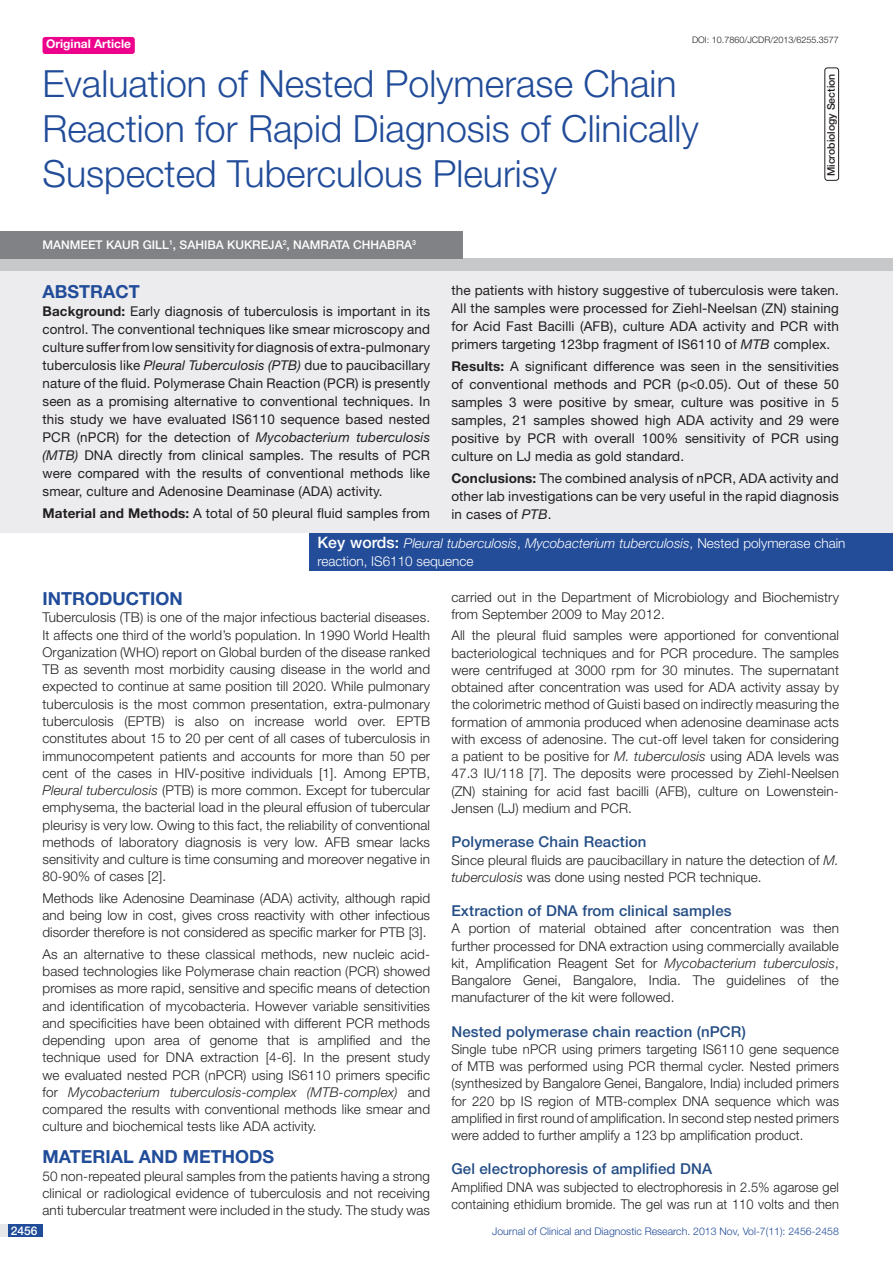
<style>
.page{position:relative;width:893px;height:1263px;background:#fff}
.page>*{position:absolute;margin:0;border:0;box-sizing:border-box;transform-origin:0 0}
.t1{font:300 37.5px/45px "Helvetica Neue";color:#214c99}
.Level_1{font:700 18px "Helvetica Neue";color:#214c99}
.Abstract_head{font:700 18px "Helvetica Neue";color:#214c99}
.Body_text{font:500 15px "Helvetica Neue";letter-spacing:.01em;color:#244d85}
.Body_text-2{font:300 13.5px/17.2px "Helvetica Neue";letter-spacing:.01em;color:#231f20;text-align:justify}
.Body_text-3{font:13.5px/18px "Helvetica Neue";letter-spacing:.01em;color:#231f20;text-align:justify}
.Body_text-4{font:300 13.5px/17.2px "Helvetica Neue";letter-spacing:.01em;color:#231f20;scale:.95 1}
.t2{font:300 13.5px/18.8px "Helvetica Neue";color:#fff}
.Author{font:500 12px "Helvetica Neue";color:#fff}
.t3{font:700 12px "Helvetica Neue";color:#fff}
.t4{font:300 10.5px "Helvetica Neue";color:#214c99}
.t5{font:500 10.5px "Helvetica Neue";color:#231f20}
.DOI{font:300 9px "Helvetica Neue";color:#231f20}
.s1{color:#244d99}
.s2{font-weight:700}
.s3{font-style:italic}
.s4{font-weight:500;font-size:15.75px}
</style>
<div class="page">
<div style="left:0;top:1224px;width:43px;height:13px;background:#e6e7e9"></div>
<div style="left:8px;top:1224px;width:35px;height:13px;background:#214c99"></div>
<div style="left:43px;top:37px;width:92px;height:17px;background:#ed028c;border-radius:3px"></div>
<div style="left:0;top:269px;width:893px;height:264px;background:#ececee"></div>
<div style="left:0;top:259px;width:893px;height:12px;background:#c7c8ca"></div>
<div style="left:309px;top:533px;width:584px;height:37px;background:#244d99"></div>
<div style="left:0;top:231px;width:463px;height:28px;background:#808285"></div>
<div style="left:824px;top:68px;width:15px;height:113px;border:1px solid #231f20;border-radius:3px"></div>
<p class="t3" style="left:46px;top:37px;width:87px">Original Article</p>
<p class="DOI" style="left:692px;top:35px;width:148px">DOI: 10.7860/JCDR/2013/6255.3577</p>
<p class="t1" style="left:42px;top:60px;width:658px">Evaluation of Nested Polymerase Chain<br>Reaction for Rapid Diagnosis of Clinically<br>Suspected Tuberculous Pleurisy</p>
<p class="Author" style="left:43px;top:238px;width:375px">Manmeet Kaur Gill<sup>1</sup>, Sahiba Kukreja<sup>2</sup>, Namrata Chhabra<sup>3</sup></p>
<p class="t5" style="left:825px;top:176px;width:104px;rotate:-90deg">Microbiology Section</p>
<p class="Abstract_head" style="left:43px;top:281px;width:99px">ABST<span class="s1">RAC</span>T</p>
<p class="Body_text-3" style="left:43px;top:302px;width:389px"><span class="s2">Background:</span> Early diagnosis of tuberculosis is important in its control. The conventional techniques like smear microscopy and culture suffer from low sensitivity for diagnosis of extra-pulmonary tuberculosis like <span class="s3">Pleural Tuberculosis (PTB)</span> due to paucibacillary nature of the fluid. Polymerase Chain Reaction (PCR) is presently seen as a promising alternative to conventional techniques. In this study we have evaluated IS6110 sequence based nested PCR (nPCR) for the detection of <span class="s3">Mycobacterium tuberculosis (MTB)</span> DNA directly from clinical samples. The results of PCR were compared with the results of conventional methods like smear, culture and Adenosine Deaminase (ADA) activity.</p>
<p class="Body_text-3" style="left:43px;top:504px;width:389px"><span class="s2">Material and Methods:</span> A total of 50 pleural fluid samples from</p>
<p class="Body_text-3" style="left:451px;top:281px;width:389px">the patients with history suggestive of tuberculosis were taken.<br>All the samples were processed for Ziehl-Neelsan (ZN) staining for Acid Fast Bacilli (AFB), culture ADA activity and PCR with primers targeting 123bp fragment of IS6110 of <span class="s3">MTB</span> complex.</p>
<p class="Body_text-3" style="left:451px;top:357px;width:389px"><span class="s2">Results:</span> A significant difference was seen in the sensitivities of conventional methods and PCR (p&lt;0.05). Out of these 50 samples 3 were positive by smear, culture was positive in 5 samples, 21 samples showed high ADA activity and 29 were positive by PCR with overall 100% sensitivity of PCR using culture on LJ media as gold standard.</p>
<p class="Body_text-3" style="left:451px;top:469px;width:389px"><span class="s2">Conclusions:</span> The combined analysis of nPCR, ADA activity and other lab investigations can be very useful in the rapid diagnosis in cases of <span class="s3">PTB</span>.</p>
<p class="t2" style="left:317px;top:533px;width:529px"><span class="s4">Key words:</span> <span class="s3">Pleural tuberculosis</span>, <span class="s3">Mycobacterium tuberculosis</span>, Nested polymerase chain reaction, IS6110 sequence</p>
<p class="Level_1" style="left:43px;top:588px;width:33px">Intro</p>
<p class="Level_1" style="left:99px;top:588px;width:39px">ductio</p>
<p class="Level_1" style="left:169px;top:588px;width:15px">n</p>
<p class="Body_text-2" style="left:43px;top:609px;width:389px">Tuberculosis (TB) is one of the major infectious bacterial diseases.<br>It affects one third of the world’s population. In 1990 World Health Organization (WHO) report on Global burden of the disease ranked TB as seventh most morbidity causing disease in the world and expected to continue at same position till 2020. While pulmonary tuberculosis is the most common presentation, extra-pulmonary tuberculosis (EPTB) is also on increase world over. EPTB constitutes about 15 to 20 per cent of all cases of tuberculosis in immunocompetent patients and accounts for more than 50 per cent of the cases in HIV-positive individuals [1]. Among EPTB, <span class="s3">Pleural tuberculosis</span> (PTB) is more common. Except for tubercular emphysema, the bacterial load in the pleural effusion of tubercular pleurisy is very low. Owing to this fact, the reliability of conventional methods of laboratory diagnosis is very low. AFB smear lacks sensitivity and culture is time consuming and moreover negative in 80-90% of cases [2].</p>
<p class="Body_text-2" style="left:43px;top:889px;width:389px">Methods like Adenosine Deaminase (ADA) activity, although rapid and being low in cost, gives cross reactivity with other infectious disorder therefore is not considered as specific marker for PTB [3].</p>
<p class="Body_text-2" style="left:43px;top:945px;width:389px">As an alternative to these classical methods, new nucleic acid&shy;based technologies like Polymerase chain reaction (PCR) showed promises as more rapid, sensitive and specific means of detection and identification of mycobacteria. However variable sensitivities and specificities have been obtained with different PCR methods depending upon area of genome that is amplified and the technique used for DNA extraction [4-6]. In the present study we evaluated nested PCR (nPCR) using IS6110 primers specific for <span class="s3">Mycobacterium tuberculosis-complex (MTB-complex)</span> and compared the results with conventional methods like smear and culture and biochemical tests like ADA activity.</p>
<p class="Level_1" style="left:43px;top:1146px;width:231px">Material and Methods</p>
<p class="Body_text-2" style="left:43px;top:1167px;width:389px">50 non-repeated pleural samples from the patients having a strong clinical or radiological evidence of tuberculosis and not receiving anti tubercular treatment were included in the study. The study was</p>
<p class="Body_text-2" style="left:451px;top:588px;width:389px">carried out in the Department of Microbiology and Biochemistry from September 2009 to May 2012.</p>
<p class="Body_text-2" style="left:451px;top:627px;width:389px">All the pleural fluid samples were apportioned for conventional bacteriological techniques and for PCR procedure. The samples were centrifuged at 3000 rpm for 30 minutes. The supernatant obtained after concentration was used for ADA activity assay by the colorimetric method of Guisti based on indirectly measuring the formation of ammonia produced when adenosine deaminase acts with excess of adenosine. The cut-off level taken for considering a patient to be positive for <span class="s3">M. tuberculosis</span> using ADA levels was 47.3 IU/118 [7]. The deposits were processed by Ziehl-Neelsen (ZN) staining for acid fast bacilli (AFB), culture on Lowenstein-Jensen (LJ) medium and PCR.</p>
<p class="Body_text" style="left:451px;top:833px;width:197px">Polymerase Chain Reaction</p>
<p class="Body_text-2" style="left:451px;top:851px;width:389px">Since pleural fluids are paucibacillary in nature the detection of <span class="s3">M. tuberculosis</span> was done using nested PCR technique.</p>
<p class="Body_text" style="left:451px;top:902px;width:282px">Extraction of DNA from clinical samples</p>
<p class="Body_text-2" style="left:451px;top:919px;width:389px">A portion of material obtained after concentration was then further processed for DNA extraction using commercially available kit, Amplification Reagent Set for <span class="s3">Mycobacterium tuberculosis</span>, Bangalore Genei, Bangalore, India. The guidelines of the manufacturer of the kit were followed.</p>
<p class="Body_text" style="left:451px;top:1022px;width:296px">Nested polymerase chain reaction (nPCR)</p>
<p class="Body_text-2" style="left:451px;top:1040px;width:389px">Single tube nPCR using primers targeting IS6110 gene sequence of MTB was performed using PCR thermal cycler. Nested primers (synthesized by Bangalore Genei, Bangalore, India) included primers for 220 bp IS region of MTB-complex DNA sequence which was amplified in first round of amplification. In second step nested primers were added to further amplify a 123 bp amplification product.</p>
<p class="Body_text" style="left:451px;top:1160px;width:251px">Gel electrophoresis of amplified DNA</p>
<p class="Body_text-4" style="left:451px;top:1178px;width:409px">Amplified DNA was subjected to electrophoresis in 2.5% agarose gel containing ethidium bromide. The gel was run at 110 volts and then</p>
<p class="Author" style="left:11px;top:1223px;width:28px">2456</p>
<p class="t4" style="left:492px;top:1225px;width:348px">Journal of Clinical and Diagnostic Research. 2013 Nov, Vol-7(11): 2456-2458</p>
</div>
